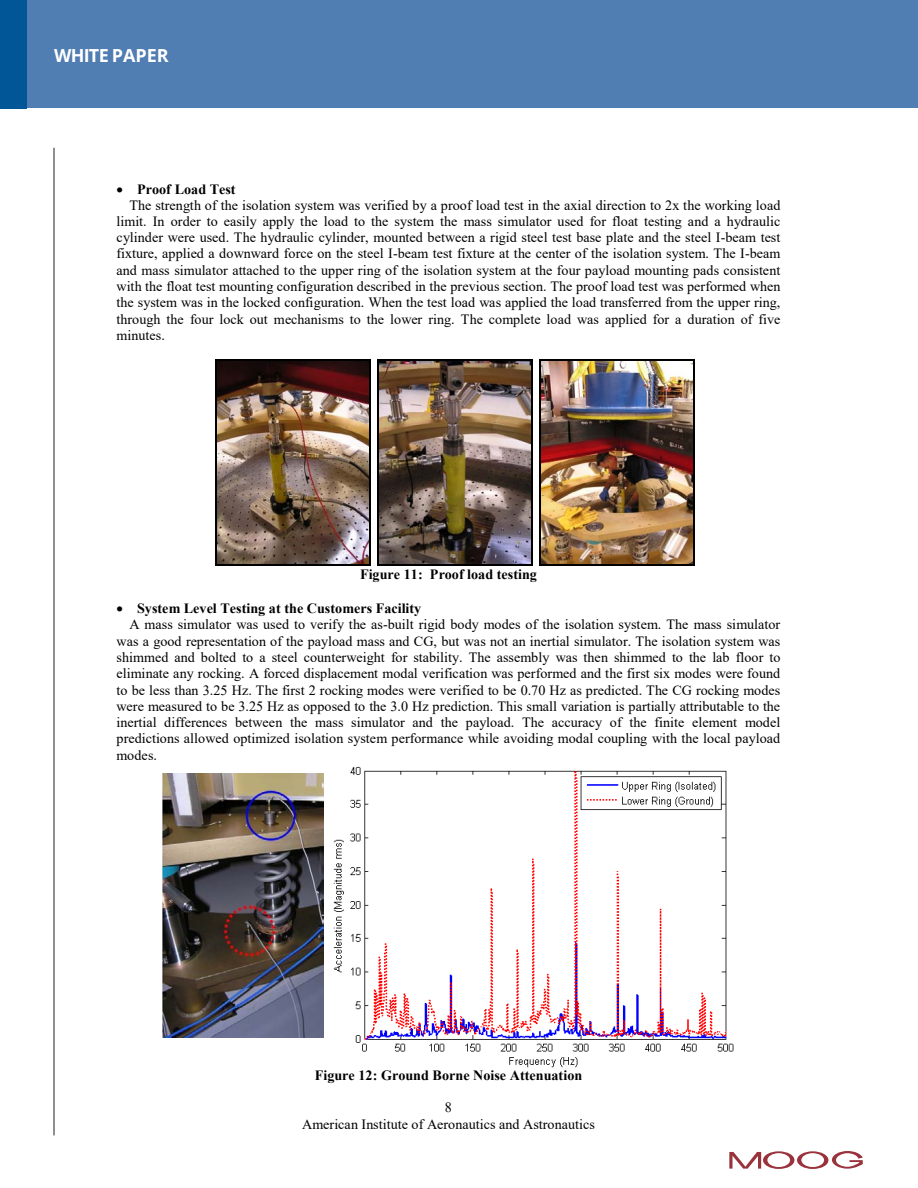
<style>
.page{position:relative;width:918px;height:1188px;background:#fff}
.page>*{position:absolute;margin:0;border:0;box-sizing:border-box;transform-origin:0 0}
.t1{font:700 18px "Open Sans";letter-spacing:-.02em;color:#fff}
.t2{font:14.1px "Times New Roman";color:#000}
.t3{font:700 14.1px "Times New Roman";color:#000}
</style>
<div class="page">
<div style="left:0;top:0;width:27px;height:108px;background:#005696"></div>
<div style="left:27px;top:0;width:891px;height:108px;background:#507db2"></div>
<hr style="left:54px;top:148px;width:1px;height:987px;background:#231f20">
<svg style="left:729px;top:1151px;width:134px;height:18px"></svg>
<img style="left:216px;top:361px;width:153px;height:203px">
<hr style="left:216px;top:360px;width:153px;height:1px;background:#000">
<hr style="left:215px;top:361px;width:1px;height:204px;background:#000">
<hr style="left:369px;top:361px;width:1px;height:204px;background:#000">
<hr style="left:216px;top:565px;width:153px;height:1px;background:#000">
<img style="left:378px;top:361px;width:153px;height:203px">
<hr style="left:378px;top:360px;width:153px;height:1px;background:#000">
<hr style="left:377px;top:361px;width:1px;height:204px;background:#000">
<hr style="left:531px;top:361px;width:1px;height:204px;background:#000">
<hr style="left:378px;top:565px;width:153px;height:1px;background:#000">
<img style="left:540px;top:361px;width:153px;height:203px">
<hr style="left:540px;top:360px;width:154px;height:1px;background:#000">
<hr style="left:539px;top:361px;width:1px;height:204px;background:#000">
<hr style="left:694px;top:361px;width:1px;height:204px;background:#000">
<hr style="left:540px;top:565px;width:154px;height:1px;background:#000">
<img style="left:162px;top:773px;width:161px;height:264px">
<img style="left:333px;top:766px;width:401px;height:301px">
<p class="t1" style="left:54px;top:42px;width:116px">WHITE PAPER</p>
<p class="t3" style="left:117px;top:179px;width:120px">• Proof Load Test</p>
<p class="t2" style="left:129px;top:195px;width:653px">The strength of the isolation system was verified by a proof load test in the axial direction to 2x the working load</p>
<p class="t2" style="left:117px;top:211px;width:665px">limit. In order to easily apply the load to the system the mass simulator used for float testing and a hydraulic</p>
<p class="t2" style="left:117px;top:227px;width:665px">cylinder were used. The hydraulic cylinder, mounted between a rigid steel test base plate and the steel I-beam test</p>
<p class="t2" style="left:117px;top:244px;width:665px">fixture, applied a downward force on the steel I-beam test fixture at the center of the isolation system. The I-beam</p>
<p class="t2" style="left:117px;top:260px;width:665px">and mass simulator attached to the upper ring of the isolation system at the four payload mounting pads consistent</p>
<p class="t2" style="left:117px;top:276px;width:665px">with the float test mounting configuration described in the previous section. The proof load test was performed when</p>
<p class="t2" style="left:117px;top:293px;width:665px">the system was in the locked configuration. When the test load was applied the load transferred from the upper ring,</p>
<p class="t2" style="left:117px;top:309px;width:665px">through the four lock out mechanisms to the lower ring. The complete load was applied for a duration of five</p>
<p class="t2" style="left:117px;top:325px;width:50px">minutes.</p>
<p class="t3" style="left:360px;top:564px;width:178px">Figure 11: Proof load testing</p>
<p class="t3" style="left:117px;top:598px;width:306px">• System Level Testing at the Customers Facility</p>
<p class="t2" style="left:129px;top:615px;width:652px">A mass simulator was used to verify the as-built rigid body modes of the isolation system. The mass simulator</p>
<p class="t2" style="left:117px;top:631px;width:665px">was a good representation of the payload mass and CG, but was not an inertial simulator. The isolation system was</p>
<p class="t2" style="left:117px;top:647px;width:665px">shimmed and bolted to a steel counterweight for stability. The assembly was then shimmed to the lab floor to</p>
<p class="t2" style="left:117px;top:664px;width:665px">eliminate any rocking. A forced displacement modal verification was performed and the first six modes were found</p>
<p class="t2" style="left:117px;top:680px;width:665px">to be less than 3.25 Hz. The first 2 rocking modes were verified to be 0.70 Hz as predicted. The CG rocking modes</p>
<p class="t2" style="left:117px;top:696px;width:665px">were measured to be 3.25 Hz as opposed to the 3.0 Hz prediction. This small variation is partially attributable to the</p>
<p class="t2" style="left:117px;top:712px;width:665px">inertial differences between the mass simulator and the payload. The accuracy of the finite element model</p>
<p class="t2" style="left:117px;top:729px;width:665px">predictions allowed optimized isolation system performance while avoiding modal coupling with the local payload</p>
<p class="t2" style="left:117px;top:745px;width:42px">modes.</p>
<p class="t3" style="left:315px;top:1065px;width:269px">Figure 12: Ground Borne Noise Attenuation</p>
<p class="t2" style="left:445px;top:1098px;width:9px">8</p>
<p class="t2" style="left:302px;top:1114px;width:294px">American Institute of Aeronautics and Astronautics</p>
</div>
